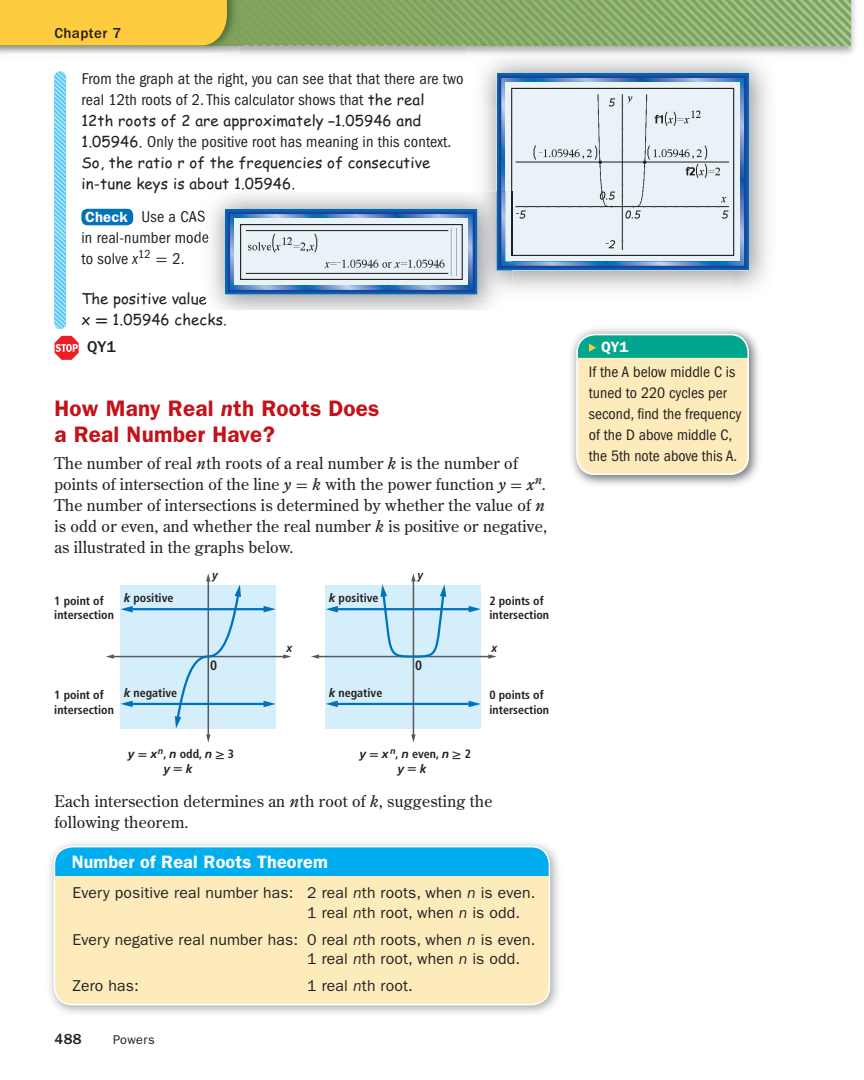
<style>
.page{position:relative;width:864px;height:1080px;background:#fff}
.page>*{position:absolute;margin:0;border:0;box-sizing:border-box;transform-origin:0 0}
.t1{font:600 22.5px/25.5px "ITC Franklin Gothic Std";letter-spacing:.01em;color:#c4121a}
.t2{font:600 18px "ITC Franklin Gothic Std";letter-spacing:.01em;color:#fff}
.t3{font:16.2px/21px "Century Old Style Std";letter-spacing:.01em;color:#231f20}
.t4{font:condensed 16.2px/21px "ITC Franklin Gothic Std";letter-spacing:.01em;color:#231f20}
.t5{font:500 16.2px "ITC Franklin Gothic Std";color:#231f20}
.t6{font:15.75px/19.5px "ITC Franklin Gothic Std";letter-spacing:.01em;color:#231f20}
.t7{font:condensed 15.75px/21px "ITC Franklin Gothic Std";color:#231f20}
.t8{font:15px/21px "Comic Sans MS";letter-spacing:.01em;color:#231f20}
.t9{font:500 15px "ITC Franklin Gothic Std";letter-spacing:.025em;color:#231f20}
.t10{font:600 15px "ITC Franklin Gothic Std";color:#fff}
.t11{font:700 condensed 13.5px "Frutiger LT Std";color:#231f20}
.t12{font:12.75px "ITC Franklin Gothic Std";letter-spacing:.03em;color:#231f20}
.t13{font:700 condensed 12px/14.2px "Frutiger LT Std";color:#231f20}
.t14{font:italic 700 12px/14.2px "Frutiger LT Std";color:#231f20;text-align:center}
.t15{font:italic 700 12px "Frutiger LT Std";color:#231f20;scale:.85 1}
.t16{font:italic 700 11.85px "Frutiger LT Std";color:#231f20;scale:.86 1}
.s1{font-family:"Comic Sans MS";font-stretch:normal;font-size:15px}
.s2{font-family:"Uni Math";font-weight:700;font-size:16.2px}
.s3{font-weight:600;font-stretch:normal;font-size:14.85px;color:#fff}
.s4{font-style:italic}
.s5{font-family:"Uni Math";font-stretch:normal}
.s6{font-family:"Uni Math"}
.s7{font-style:italic;font-stretch:normal}
.s8{font-family:"Uni Math";font-style:normal}
.s9{font-style:normal;font-stretch:condensed}
</style>
<div class="page">
<img style="left:0;top:53px;width:9px;height:2px">
<img style="left:222px;top:45px;width:245px;height:10px">
<img style="left:783px;top:9px;width:72px;height:46px">
<img style="left:239px;top:0;width:612px;height:45px">
<img style="left:0;top:45px;width:239px;height:8px">
<img style="left:227px;top:0;width:12px;height:45px">
<div style="left:81px;top:209px;width:52px;height:16px;background:#0072bc;border-radius:6px"></div>
<svg style="left:55px;top:336px;width:24px;height:24px"></svg>
<div style="left:326px;top:585px;width:155px;height:143px;background:#d4effb"></div>
<hr style="left:413px;top:580px;width:1px;height:156px;background:#57585a">
<svg style="left:411px;top:734px;width:5px;height:9px"></svg>
<hr style="left:318px;top:656px;width:172px;height:1px;background:#57585a">
<svg style="left:311px;top:654px;width:8px;height:5px"></svg>
<svg style="left:488px;top:654px;width:9px;height:5px"></svg>
<svg style="left:381px;top:573px;width:65px;height:86px"></svg>
<hr style="left:336px;top:608px;width:135px;height:2px;background:#0072bc">
<svg style="left:469px;top:606px;width:12px;height:6px"></svg>
<svg style="left:326px;top:606px;width:12px;height:6px"></svg>
<hr style="left:336px;top:703px;width:135px;height:2px;background:#0072bc">
<svg style="left:469px;top:701px;width:12px;height:6px"></svg>
<svg style="left:326px;top:701px;width:12px;height:6px"></svg>
<div style="left:121px;top:585px;width:155px;height:143px;background:#d4effb"></div>
<hr style="left:112px;top:656px;width:173px;height:1px;background:#57585a">
<svg style="left:106px;top:654px;width:8px;height:5px"></svg>
<svg style="left:283px;top:654px;width:8px;height:5px"></svg>
<svg style="left:175px;top:573px;width:66px;height:170px"></svg>
<hr style="left:130px;top:608px;width:136px;height:2px;background:#0072bc">
<svg style="left:264px;top:606px;width:12px;height:6px"></svg>
<svg style="left:121px;top:606px;width:12px;height:6px"></svg>
<hr style="left:130px;top:703px;width:136px;height:2px;background:#0072bc">
<svg style="left:264px;top:701px;width:12px;height:6px"></svg>
<svg style="left:121px;top:701px;width:12px;height:6px"></svg>
<div style="left:54px;top:847px;width:495px;height:158px;background:#feebbb;border-radius:18px"></div>
<div style="left:54px;top:847px;width:495px;height:29px;background:#00aeef"></div>
<div style="left:54px;top:846px;width:496px;height:159px;border:2px solid #fff;border-radius:18px"></div>
<img style="left:54px;top:72px;width:12px;height:257px;border-radius:6px">
<img style="left:467px;top:43px;width:316px;height:63px">
<img style="left:483px;top:106px;width:14px;height:85px">
<div style="left:497px;top:73px;width:252px;height:197px;background:#0166b3"></div>
<svg style="left:499px;top:76px;width:247px;height:192px;background:#4a76ba"></svg>
<div style="left:506px;top:82px;width:234px;height:179px;background:#e8f2f7"></div>
<svg style="left:511px;top:88px;width:223px;height:168px"></svg>
<img style="left:199px;top:194px;width:293px;height:116px">
<svg style="left:196px;top:211px;width:9px;height:11px"></svg>
<svg style="left:196px;top:232px;width:13px;height:11px"></svg>
<img style="left:196px;top:293px;width:11px;height:16px">
<img style="left:467px;top:191px;width:45px;height:108px">
<img style="left:497px;top:191px;width:15px;height:79px">
<img style="left:499px;top:191px;width:13px;height:77px">
<img style="left:506px;top:191px;width:6px;height:70px">
<img style="left:511px;top:191px;width:1px;height:65px">
<div style="left:226px;top:210px;width:251px;height:84px;background:#0166b3"></div>
<svg style="left:231px;top:215px;width:241px;height:74px;background:#709ccf"></svg>
<div style="left:228px;top:212px;width:247px;height:80px;border:2px solid #223f99"></div>
<div style="left:235px;top:219px;width:233px;height:66px;background:#e8f2f7"></div>
<div style="left:240px;top:224px;width:223px;height:56px;border:1px solid #231f20"></div>
<img style="left:571px;top:328px;width:188px;height:157px">
<svg style="left:576px;top:334px;width:173px;height:141px;background:#d7e0b4"></svg>
<div style="left:576px;top:334px;width:173px;height:141px;border:2px solid #fff;border-radius:18px"></div>
<div style="left:0;top:0;width:227px;height:45px;background:#fecc3e"></div>
<p class="t9" style="left:54px;top:28px;width:68px">Chapter 7</p>
<p class="t4" style="left:81px;top:69px;width:384px">From the graph at the right, you can see that that there are two real 12th roots of 2. This calculator shows that <span class="s1">the real</span></p>
<p class="t8" style="left:81px;top:111px;width:341px">12th roots of 2 are approximately <span class="s2">–</span>1.05946 and</p>
<p class="t4" style="left:81px;top:132px;width:372px"><span class="s1">1.05946.</span> Only the positive root has meaning in this context.</p>
<p class="t8" style="left:81px;top:153px;width:351px">So, the ratio r of the frequencies of consecutive in-tune keys is about 1.05946.</p>
<p class="t4" style="left:81px;top:207px;width:129px"><span class="s3">Check</span> Use a CAS in real-number mode to solve <span class="s4">x</span><sup>12</sup> <span class="s5">=</span> 2.</p>
<p class="t8" style="left:81px;top:290px;width:147px">The positive value<br>x <span class="s2">=</span> 1.05946 checks.</p>
<p class="t5" style="left:87px;top:341px;width:31px">QY1</p>
<p class="t1" style="left:54px;top:398px;width:327px">How Many Real <span class="s4">n</span>th Roots Does a Real Number Have?</p>
<p class="t3" style="left:54px;top:453px;width:494px">The number of real <span class="s4">n</span>th roots of a real number <span class="s4">k</span> is the number of points of intersection of the line <span class="s4">y</span> <span class="s6">=</span> <span class="s4">k</span> with the power function <span class="s4">y</span> <span class="s6">=</span> <span class="s4">x</span><sup>n</sup>.<br>The number of intersections is determined by whether the value of <span class="s4">n </span>is odd or even, and whether the real number <span class="s4">k</span> is positive or negative, as illustrated in the graphs below.</p>
<p class="t16" style="left:212px;top:568px;width:8px">y</p>
<p class="t16" style="left:417px;top:568px;width:8px">y</p>
<p class="t13" style="left:54px;top:594px;width:51px">1 point of</p>
<p class="t13" style="left:124px;top:592px;width:51px"><span class="s7">k</span> positive</p>
<p class="t13" style="left:54px;top:608px;width:61px">intersection</p>
<p class="t13" style="left:329px;top:592px;width:51px"><span class="s7">k</span> positive</p>
<p class="t13" style="left:489px;top:594px;width:61px">2 points of intersection</p>
<p class="t15" style="left:287px;top:641px;width:8px">x</p>
<p class="t15" style="left:492px;top:641px;width:8px">x</p>
<p class="t11" style="left:210px;top:660px;width:9px">0</p>
<p class="t11" style="left:415px;top:660px;width:9px">0</p>
<p class="t13" style="left:54px;top:689px;width:61px">1 point of intersection</p>
<p class="t13" style="left:124px;top:686px;width:55px"><span class="s7">k</span> negative</p>
<p class="t13" style="left:329px;top:686px;width:55px"><span class="s7">k</span> negative</p>
<p class="t13" style="left:489px;top:689px;width:61px">0 points of intersection</p>
<p class="t14" style="left:128px;top:747px;width:108px">y<span class="s8">=</span>x<sup>n</sup><span class="s9">,</span> n <span class="s9">odd,</span> n<span class="s8">≥</span><span class="s9">3 </span>y<span class="s8">=</span>k</p>
<p class="t13" style="left:359px;top:748px;width:113px;text-align:center"><span class="s7">y</span><span class="s5">=</span><span class="s7">x</span><sup>n</sup>, <span class="s7">n</span> even, <span class="s7">n</span><span class="s5">≥</span>2 <span class="s7">y</span><span class="s5">=</span><span class="s7">k</span></p>
<p class="t3" style="left:54px;top:791px;width:440px">Each intersection determines an <span class="s4">n</span>th root of <span class="s4">k</span>, suggesting the following theorem.</p>
<p class="t2" style="left:72px;top:856px;width:258px">Number of Real Roots Theorem</p>
<p class="t6" style="left:307px;top:885px;width:230px;text-indent:-235px">Every positive real number has: 2 real <span class="s4">n</span>th roots, when <span class="s4">n</span> is even.<br>1 real <span class="s4">n</span>th root, when <span class="s4">n</span> is odd.</p>
<p class="t6" style="left:307px;top:931px;width:230px;text-indent:-235px">Every negative real number has: 0 real <span class="s4">n</span>th roots, when <span class="s4">n</span> is even.<br>1 real <span class="s4">n</span>th root, when <span class="s4">n</span> is odd.</p>
<p class="t6" style="left:72px;top:978px;width:68px">Zero has:</p>
<p class="t6" style="left:307px;top:978px;width:107px">1 real <span class="s4">n</span>th root.</p>
<p class="t9" style="left:54px;top:1034px;width:29px">488</p>
<p class="t12" style="left:113px;top:1036px;width:43px">Powers</p>
<p class="t10" style="left:601px;top:342px;width:29px">QY1</p>
<p class="t7" style="left:589px;top:363px;width:154px">If the A below middle C is tuned to 220 cycles per second, find the frequency of the D above middle C, the 5th note above this A.</p>
</div>
